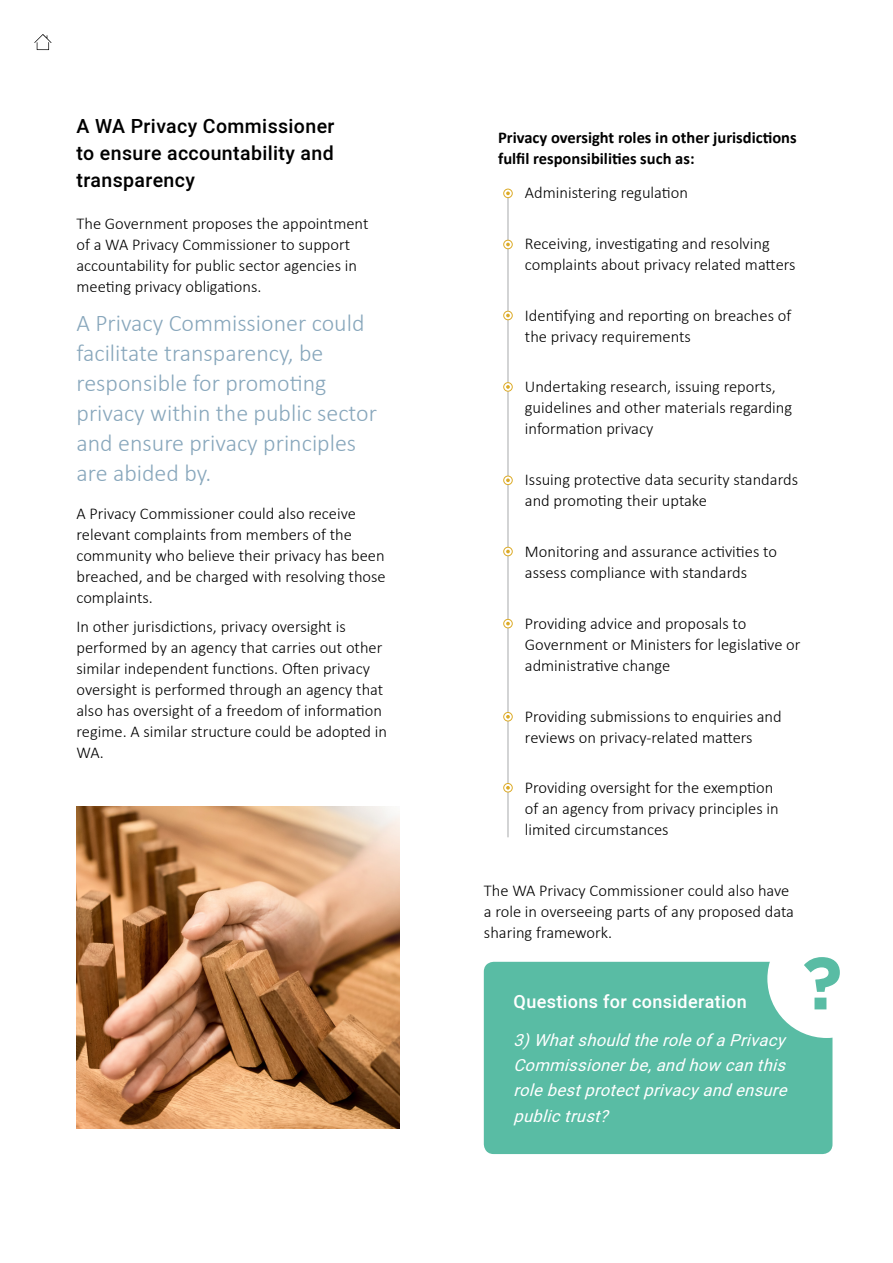
<style>
.page{position:relative;width:893px;height:1263px;background:#fff}
.page>*{position:absolute;margin:0;border:0;box-sizing:border-box;transform-origin:0 0}
.t1{font:700 73.8px "Gotham";color:#59bca4}
.t2{font:300 24px/30px "Calibri";color:#88a7bc}
.t3{font:500 19.5px/27px "Heebo";letter-spacing:.02em;color:#000;text-align:justify}
.t4{font:500 18px "Heebo";letter-spacing:.02em;color:#fff}
.t5{font:300 16.5px/21px "Calibri";color:#000}
.t6{font:italic 16.5px/25.5px "Heebo";color:#fff}
.t7{font:700 16.5px/21px "Calibri";color:#000}
</style>
<div class="page">
<svg style="left:34px;top:34px;width:17px;height:16px"></svg>
<img style="left:77px;top:807px;width:323px;height:321px">
<div style="left:484px;top:962px;width:348px;height:192px;background:#59bca4;border-radius:10px"></div>
<div style="left:767px;top:919px;width:119px;height:119px;background:#fff;border-radius:50%"></div>
<hr style="left:508px;top:191px;width:1px;height:646px;background:#a7a9ac">
<div style="left:503px;top:189px;width:9px;height:9px;border:1px solid #dcab28;border-radius:50%"></div>
<svg style="left:506px;top:191px;width:4px;height:4px"></svg>
<div style="left:503px;top:240px;width:9px;height:9px;border:1px solid #dcab28;border-radius:50%"></div>
<svg style="left:506px;top:243px;width:4px;height:3px"></svg>
<div style="left:503px;top:311px;width:9px;height:9px;border:1px solid #dcab28;border-radius:50%"></div>
<svg style="left:506px;top:314px;width:4px;height:3px"></svg>
<div style="left:504px;top:383px;width:8px;height:8px;background:#fff;border-radius:50%"></div>
<div style="left:503px;top:382px;width:9px;height:9px;border:1px solid #dcab28;border-radius:50%"></div>
<svg style="left:506px;top:385px;width:4px;height:4px"></svg>
<div style="left:503px;top:619px;width:9px;height:9px;border:1px solid #dcab28;border-radius:50%"></div>
<svg style="left:506px;top:622px;width:4px;height:3px"></svg>
<div style="left:504px;top:712px;width:8px;height:9px;background:#fff;border-radius:50%"></div>
<div style="left:503px;top:712px;width:9px;height:9px;border:1px solid #dcab28;border-radius:50%"></div>
<svg style="left:506px;top:715px;width:4px;height:4px"></svg>
<div style="left:504px;top:783px;width:8px;height:9px;background:#fff;border-radius:50%"></div>
<div style="left:503px;top:783px;width:9px;height:9px;border:1px solid #dcab28;border-radius:50%"></div>
<svg style="left:506px;top:786px;width:4px;height:4px"></svg>
<div style="left:503px;top:476px;width:9px;height:9px;border:1px solid #dcab28;border-radius:50%"></div>
<svg style="left:506px;top:478px;width:4px;height:4px"></svg>
<div style="left:503px;top:547px;width:9px;height:9px;border:1px solid #dcab28;border-radius:50%"></div>
<svg style="left:506px;top:550px;width:4px;height:3px"></svg>
<p class="t3" style="left:77px;top:112px;width:259px">A WA Privacy Commissioner to ensure accountability and transparency</p>
<p class="t5" style="left:77px;top:213px;width:293px">The Government proposes the appointment of a WA Privacy Commissioner to support accountability for public sector agencies in meeting privacy obligations.</p>
<h2 class="t2" style="left:77px;top:308px;width:302px">A Privacy Commissioner could facilitate transparency, be responsible for promoting privacy within the public sector and ensure privacy principles are abided by.</h2>
<p class="t5" style="left:77px;top:503px;width:311px">A Privacy Commissioner could also receive relevant complaints from members of the community who believe their privacy has been breached, and be charged with resolving those complaints.</p>
<p class="t5" style="left:77px;top:616px;width:312px">In other jurisdictions, privacy oversight is performed by an agency that carries out other similar independent functions. Often privacy oversight is performed through an agency that also has oversight of a freedom of information regime. A similar structure could be adopted in WA.</p>
<p class="t7" style="left:498px;top:127px;width:300px">Privacy oversight roles in other jurisdictions fulfil responsibilities such as:</p>
<p class="t5" style="left:525px;top:182px;width:165px">Administering regulation</p>
<p class="t5" style="left:525px;top:233px;width:272px">Receiving, investigating and resolving complaints about privacy related matters</p>
<p class="t5" style="left:525px;top:304px;width:268px">Identifying and reporting on breaches of the privacy requirements</p>
<p class="t5" style="left:525px;top:376px;width:269px">Undertaking research, issuing reports, guidelines and other materials regarding information privacy</p>
<p class="t5" style="left:525px;top:469px;width:275px">Issuing protective data security standards and promoting their uptake</p>
<p class="t5" style="left:525px;top:541px;width:254px">Monitoring and assurance activities to assess compliance with standards</p>
<p class="t5" style="left:525px;top:613px;width:277px">Providing advice and proposals to<br>Government or Ministers for legislative or administrative change</p>
<p class="t5" style="left:525px;top:705px;width:258px">Providing submissions to enquiries and reviews on privacy-related matters</p>
<p class="t5" style="left:525px;top:777px;width:255px">Providing oversight for the exemption of an agency from privacy principles in limited circumstances</p>
<p class="t5" style="left:484px;top:880px;width:311px">The WA Privacy Commissioner could also have a role in overseeing parts of any proposed data sharing framework.</p>
<p class="t4" style="left:514px;top:990px;width:235px">Questions for consideration</p>
<p class="t6" style="left:514px;top:1027px;width:281px">3)WhatshouldtheroleofaPrivacy<br>Commissionerbe,andhow canthis rolebestprotectprivacyandensure publictrust?</p>
<h1 class="t1" style="left:802px;top:934px;width:42px">?</h1>
</div>
